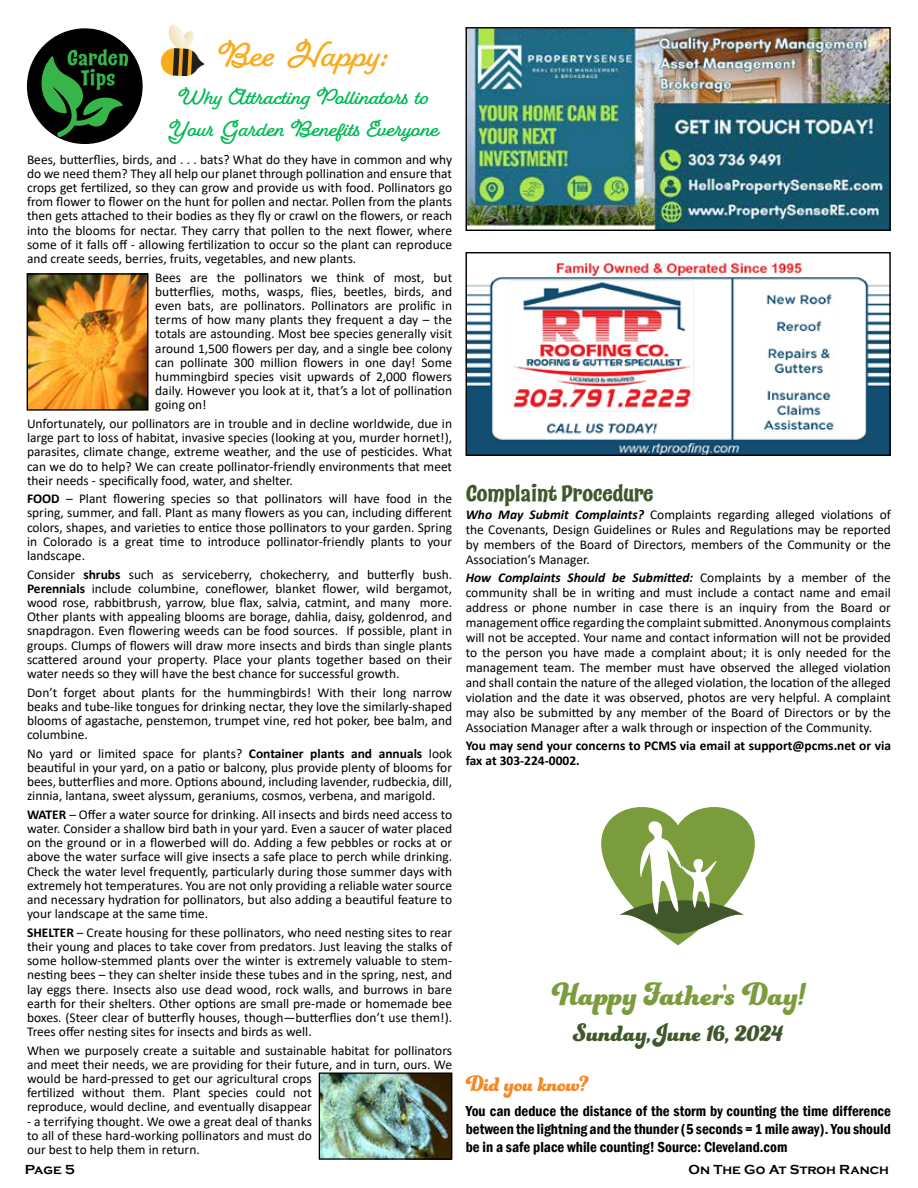
<style>
.page{position:relative;width:918px;height:1188px;background:#fff}
.page>*{position:absolute;margin:0;border:0;box-sizing:border-box;transform-origin:0 0}
.t1{font:700 34.5px "Funkydori";letter-spacing:.015em;color:#7b9c3d}
.t2{font:700 30px "Fairwater Script";color:#faab1c}
.t3{font:700 27px "Funkydori";letter-spacing:.005em;color:#3f572a}
.t4{font:700 23.85px "Funkydori";color:#f68826}
.t5{font:700 22.5px "Catseye";letter-spacing:-.03em;color:#3f572a}
.t6{font:700 21px/20px "Catseye";color:#38b54a;text-align:center}
.t7{font:700 19.5px/31.5px "Fairwater Script";color:#01ba54;text-align:center}
.t8{font:600 condensed 15px/18px "Franklin Gothic";color:#000;text-align:justify}
.t9{font:13.5px/14.2px "Calibri";color:#000;text-align:justify}
.t10{font:700 13.5px/15px "Calibri";color:#000}
.t11{font:700 13.5px "Copperplate Gothic";color:#000}
.s1{font-weight:700}
.s2{font-weight:700;font-style:italic}
</style>
<div class="page">
<div style="left:27px;top:28px;width:116px;height:116px;background:#000;border-radius:50%"></div>
<svg style="left:42px;top:56px;width:81px;height:81px"></svg>
<svg style="left:160px;top:25px;width:44px;height:51px"></svg>
<img style="left:29px;top:275px;width:117px;height:134px">
<div style="left:27px;top:273px;width:121px;height:138px;border:1px solid #000"></div>
<img style="left:321px;top:1075px;width:129px;height:83px">
<div style="left:319px;top:1073px;width:133px;height:87px;border:1px solid #000"></div>
<img style="left:468px;top:29px;width:421px;height:200px">
<div style="left:466px;top:27px;width:425px;height:204px;border:1px solid #000"></div>
<img style="left:468px;top:263px;width:421px;height:191px">
<div style="left:466px;top:252px;width:425px;height:204px;border:1px solid #000"></div>
<svg style="left:601px;top:807px;width:154px;height:138px"></svg>
<h2 class="t2" style="left:219px;top:39px;width:173px">Bee Happy:</h2>
<h3 class="t7" style="left:170px;top:82px;width:271px">Why Attracting Pollinators to<br>Your Garden Benefits Everyone</h3>
<p class="t9" style="left:27px;top:152px;width:427px">Bees, butterflies, birds, and . . . bats? What do they have in common and why do we need them? They all help our planet through pollination and ensure that crops get fertilized, so they can grow and provide us with food. Pollinators go from flower to flower on the hunt for pollen and nectar. Pollen from the plants then gets attached to their bodies as they fly or crawl on the flowers, or reach into the blooms for nectar. They carry that pollen to the next flower, where some of it falls off - allowing fertilization to occur so the plant can reproduce and create seeds, berries, fruits, vegetables, and new plants.</p>
<p class="t9" style="left:155px;top:270px;width:298px">Bees are the pollinators we think of most, but butterflies, moths, wasps, flies, beetles, birds, and even bats, are pollinators. Pollinators are prolific in terms of how many plants they frequent a day – the totals are astounding. Most bee species generally visit around 1,500 flowers per day, and a single bee colony can pollinate 300 million flowers in one day! Some hummingbird species visit upwards of 2,000 flowers daily. However you look at it, that’s a lot of pollination going on!</p>
<p class="t9" style="left:27px;top:416px;width:427px">Unfortunately, our pollinators are in trouble and in decline worldwide, due in large part to loss of habitat, invasive species (looking at you, murder hornet!), parasites, climate change, extreme weather, and the use of pesticides. What can we do to help? We can create pollinator-friendly environments that meet their needs - specifically food, water, and shelter.</p>
<p class="t9" style="left:27px;top:491px;width:427px"><span class="s1">FOOD</span> – Plant flowering species so that pollinators will have food in the spring, summer, and fall. Plant as many flowers as you can, including different colors, shapes, and varieties to entice those pollinators to your garden. Spring in Colorado is a great time to introduce pollinator-friendly plants to your landscape.</p>
<p class="t9" style="left:27px;top:567px;width:427px">Consider <span class="s1">shrubs</span> such as serviceberry, chokecherry, and butterfly bush.<br><span class="s1">Perennials</span> include columbine, coneflower, blanket flower, wild bergamot, wood rose, rabbitbrush, yarrow, blue flax, salvia, catmint, and many more.<br>Other plants with appealing blooms are borage, dahlia, daisy, goldenrod, and snapdragon. Even flowering weeds can be food sources. If possible, plant in groups. Clumps of flowers will draw more insects and birds than single plants scattered around your property. Place your plants together based on their water needs so they will have the best chance for successful growth.</p>
<p class="t9" style="left:27px;top:685px;width:427px">Don’t forget about plants for the hummingbirds! With their long narrow beaks and tube-like tongues for drinking nectar, they love the similarly-shaped blooms of agastache, penstemon, trumpet vine, red hot poker, bee balm, and columbine.</p>
<p class="t9" style="left:27px;top:746px;width:427px">No yard or limited space for plants? <span class="s1">Container plants and annuals</span> look beautiful in your yard, on a patio or balcony, plus provide plenty of blooms for bees, butterflies and more. Options abound, including lavender, rudbeckia, dill, zinnia, lantana, sweet alyssum, geraniums, cosmos, verbena, and marigold.</p>
<p class="t9" style="left:27px;top:807px;width:427px"><span class="s1">WATER</span> – Offer a water source for drinking. All insects and birds need access to water. Consider a shallow bird bath in your yard. Even a saucer of water placed on the ground or in a flowerbed will do. Adding a few pebbles or rocks at or above the water surface will give insects a safe place to perch while drinking.<br>Check the water level frequently, particularly during those summer days with extremely hot temperatures. You are not only providing a reliable water source and necessary hydration for pollinators, but also adding a beautiful feature to your landscape at the same time.</p>
<p class="t9" style="left:27px;top:925px;width:427px"><span class="s1">SHELTER</span> – Create housing for these pollinators, who need nesting sites to rear their young and places to take cover from predators. Just leaving the stalks of some hollow-stemmed plants over the winter is extremely valuable to stem&shy;nesting bees – they can shelter inside these tubes and in the spring, nest, and lay eggs there. Insects also use dead wood, rock walls, and burrows in bare earth for their shelters. Other options are small pre-made or homemade bee boxes. (Steer clear of butterfly houses, though—butterflies don’t use them!).<br>Trees offer nesting sites for insects and birds as well.</p>
<p class="t9" style="left:27px;top:1043px;width:427px;text-align:left">When we purposely create a suitable and sustainable habitat for pollinators and meet their needs, we are providing for their future, and in turn, ours. We would be hard-pressed to get our agricultural crops<br>fertilized without them. Plant species could not<br>reproduce, would decline, and eventually disappear</p>
<p class="t9" style="left:27px;top:1114px;width:286px">- a terrifying thought. We owe a great deal of thanks to all of these hard-working pollinators and must do our best to help them in return.</p>
<h3 class="t6" style="left:67px;top:48px;width:63px">Garden<br>Tips</h3>
<h3 class="t5" style="left:466px;top:479px;width:190px">Complaint Procedure</h3>
<p class="t9" style="left:466px;top:507px;width:427px;line-height:15px"><span class="s2">Who May Submit Complaints?</span> Complaints regarding alleged violations of the Covenants, Design Guidelines or Rules and Regulations may be reported by members of the Board of Directors, members of the Community or the Association’s Manager.</p>
<p class="t9" style="left:466px;top:570px;width:427px;line-height:15px"><span class="s2">How Complaints Should be Submitted:</span> Complaints by a member of the community shall be in writing and must include a contact name and email address or phone number in case there is an inquiry from the Board or management office regarding the complaint submitted. Anonymous complaints will not be accepted. Your name and contact information will not be provided to the person you have made a complaint about; it is only needed for the management team. The member must have observed the alleged violation and shall contain the nature of the alleged violation, the location of the alleged violation and the date it was observed, photos are very helpful. A complaint may also be submitted by any member of the Board of Directors or by the Association Manager after a walk through or inspection of the Community.</p>
<p class="t10" style="left:466px;top:738px;width:427px">You may send your concerns to PCMS via email at support@pcms.net or via fax at 303-224-0002.</p>
<h1 class="t1" style="left:552px;top:973px;width:254px">Happy Father's Day!</h1>
<h3 class="t3" style="left:573px;top:1016px;width:212px">Sunday, June 16, 2024</h3>
<h3 class="t4" style="left:466px;top:1069px;width:124px">Did you know?</h3>
<p class="t8" style="left:466px;top:1101px;width:427px">You can deduce the distance of the storm by counting the time difference between the lightning and the thunder (5 seconds = 1 mile away). You should be in a safe place while counting! Source: Cleveland.com</p>
<p class="t11" style="left:25px;top:1162px;width:51px">Page 5</p>
<p class="t11" style="left:688px;top:1162px;width:202px">On The Go At Stroh Ranch</p>
</div>
